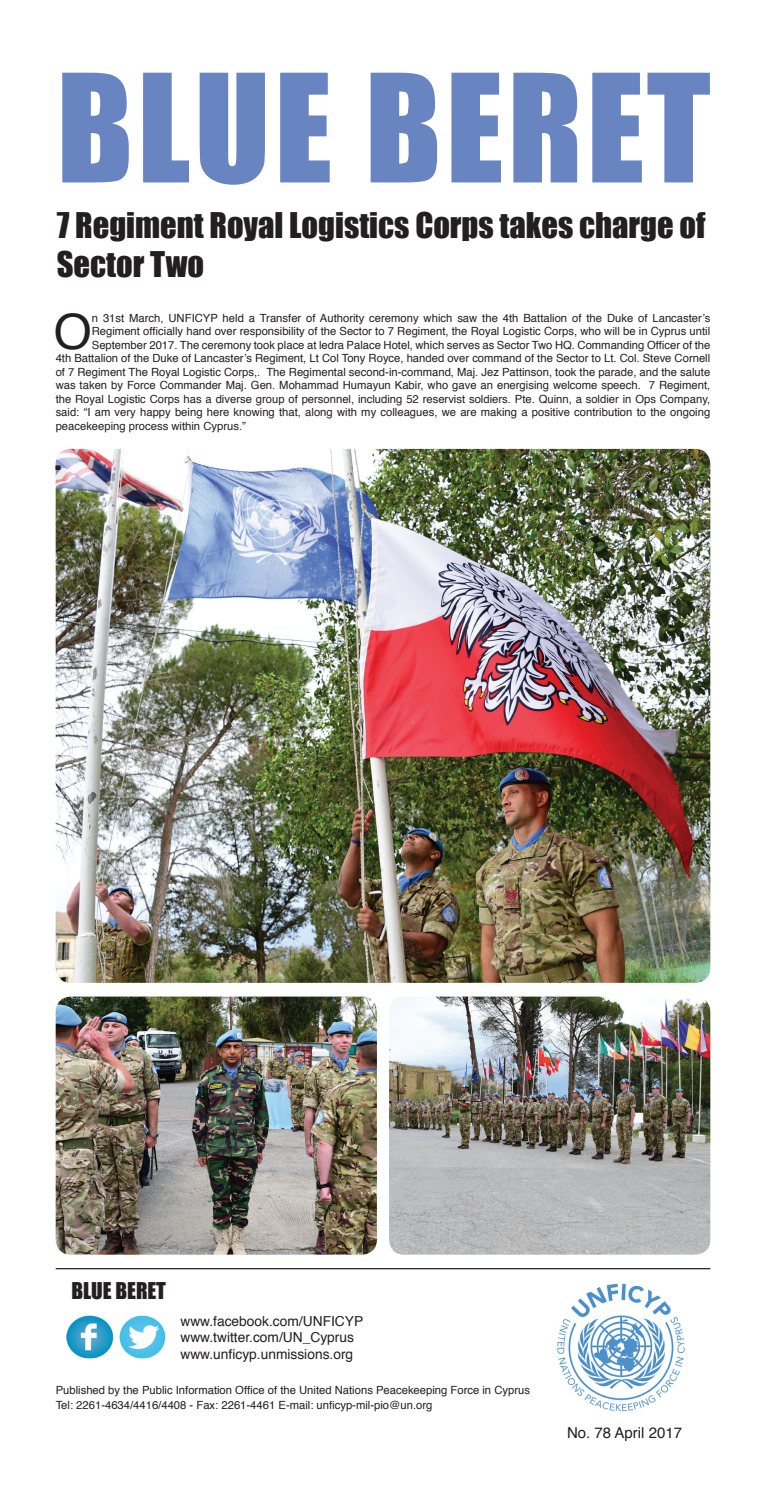
<style>
.page{position:relative;width:766px;height:1510px;background:#fff}
.page>*{position:absolute;margin:0;border:0;box-sizing:border-box;transform-origin:0 0}
.t1{font:138.75px "Impact";letter-spacing:.03em;color:#6884c1}
.t2{font:48.88px "Helvetica";color:#231f20}
.t3{font:32.5px/39px "Impact";color:#231f20}
.t4{font:21.25px "Impact";color:#231f20}
.t5{font:15px "Helvetica";color:#231f20}
.t6{font:13.75px "Helvetica";color:#231f20}
.t7{font:11.25px "Helvetica";color:#231f20}
</style>
<div class="page">
<img style="left:56px;top:449px;width:654px;height:533px">
<img style="left:67px;top:1315px;width:46px;height:44px">
<img style="left:119px;top:1315px;width:47px;height:44px">
<img style="left:547px;top:1269px;width:148px;height:143px">
<hr style="left:56px;top:1268px;width:654px;height:1px;background:#231f20">
<img style="left:56px;top:996px;width:321px;height:258px">
<img style="left:389px;top:996px;width:321px;height:258px">
<p class="t1" style="left:57px;top:20px;width:655px">BLUE BERET</p>
<p class="t3" style="left:57px;top:205px;width:650px">7 Regiment Royal Logistics Corps takes charge of<br>Sector Two</p>
<p class="t2" style="left:54px;top:294px;width:40px">O</p>
<p class="t7" style="left:92px;top:309px;width:619px">n 31st March, UNFICYP held a Transfer of Authority ceremony which saw the 4th Battalion of the Duke of Lancaster’s</p>
<p class="t7" style="left:92px;top:322px;width:619px">Regiment officially hand over responsibility of the Sector to 7 Regiment, the Royal Logistic Corps, who will be in Cyprus until</p>
<p class="t7" style="left:92px;top:336px;width:619px">September 2017. The ceremony took place at ledra Palace Hotel, which serves as Sector Two HQ. Commanding Officer of the</p>
<p class="t7" style="left:56px;top:349px;width:656px">4th Battalion of the Duke of Lancaster’s Regiment, Lt Col Tony Royce, handed over command of the Sector to Lt. Col. Steve Cornell</p>
<p class="t7" style="left:56px;top:363px;width:656px">of 7 Regiment The Royal Logistic Corps,. The Regimental second-in-command, Maj. Jez Pattinson, took the parade, and the salute</p>
<p class="t7" style="left:56px;top:376px;width:656px">was taken by Force Commander Maj. Gen. Mohammad Humayun Kabir, who gave an energising welcome speech. 7 Regiment,</p>
<p class="t7" style="left:56px;top:390px;width:656px">the Royal Logistic Corps has a diverse group of personnel, including 52 reservist soldiers. Pte. Quinn, a soldier in Ops Company,</p>
<p class="t7" style="left:56px;top:403px;width:656px">said: “I am very happy being here knowing that, along with my colleagues, we are making a positive contribution to the ongoing</p>
<p class="t7" style="left:56px;top:417px;width:192px">peacekeeping process within Cyprus.”</p>
<p class="t2" style="left:51px;top:415px;width:15px">.</p>
<p class="t4" style="left:71px;top:1274px;width:96px">BLUE BERET</p>
<p class="t6" style="left:180px;top:1310px;width:184px">www.facebook.com/UNFICYP</p>
<p class="t6" style="left:180px;top:1326px;width:175px">www.twitter.com/UN_Cyprus</p>
<p class="t6" style="left:180px;top:1343px;width:174px">www.unficyp.unmissions.org</p>
<p class="t7" style="left:56px;top:1381px;width:475px">Published by the Public Information Office of the United Nations Peacekeeping Force in Cyprus</p>
<p class="t7" style="left:56px;top:1396px;width:378px">Tel: 2261-4634/4416/4408 - Fax: 2261-4461 E-mail: unficyp-mil-pio@un.org</p>
<p class="t5" style="left:567px;top:1421px;width:117px">No. 78 April 2017</p>
</div>
